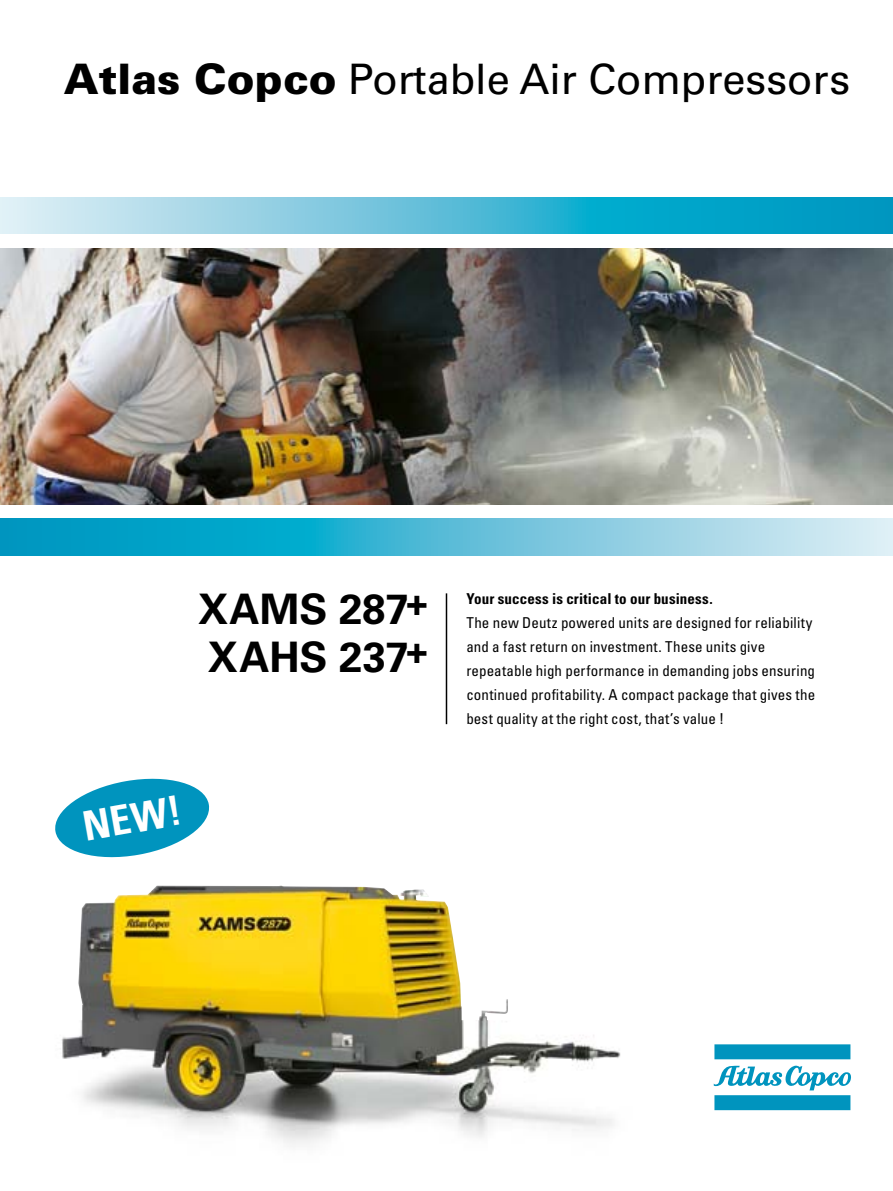
<style>
.page{position:relative;width:893px;height:1191px;background:#fff}
.page>*{position:absolute;margin:0;border:0;box-sizing:border-box;transform-origin:0 0}
.t1{font:42px "Univers LT Std";color:#000}
.t2{font:700 42px "Univers LT Std";color:#000}
.Body{font:700 condensed 40.8px "Univers LT Std";color:#fff}
.Body-2{font:condensed 15px/24px "Univers LT Std";letter-spacing:.01em;color:#000}
.Body-3{font:700 condensed 15px "Univers LT Std";letter-spacing:.01em;color:#000}
.s1{font-weight:900}
</style>
<div class="page">
<svg style="left:714px;top:1044px;width:137px;height:66px"></svg>
<svg style="left:0;top:198px;width:893px;height:36px;background:#59bed9"></svg>
<svg style="left:0;top:519px;width:893px;height:36px;background:#57bdd8"></svg>
<img style="left:0;top:249px;width:893px;height:255px">
<img style="left:61px;top:885px;width:560px;height:260px">
<svg style="left:55px;top:778px;width:155px;height:80px"></svg>
<hr style="left:446px;top:593px;width:1px;height:131px;background:#000">
<p class="t1" style="left:64px;top:54px;width:788px"><span class="s1">Atlas Copco</span> Portable Air Compressors</p>
<p class="t2" style="left:198px;top:584px;width:231px">XAMS 287<sup>+</sup></p>
<p class="t2" style="left:208px;top:632px;width:221px">XAHS 237<sup>+</sup></p>
<p class="Body" style="left:79px;top:802px;width:100px;rotate:-10deg">NEW!</p>
<p class="Body-3" style="left:466px;top:589px;width:248px">Your success is critical to our business.</p>
<p class="Body-2" style="left:466px;top:610px;width:350px">The new Deutz powered units are designed for reliability and a fast return on investment. These units give repeatable high performance in demanding jobs ensuring continued profitability. A compact package that gives the best quality at the right cost, that’s value !</p>
</div>
